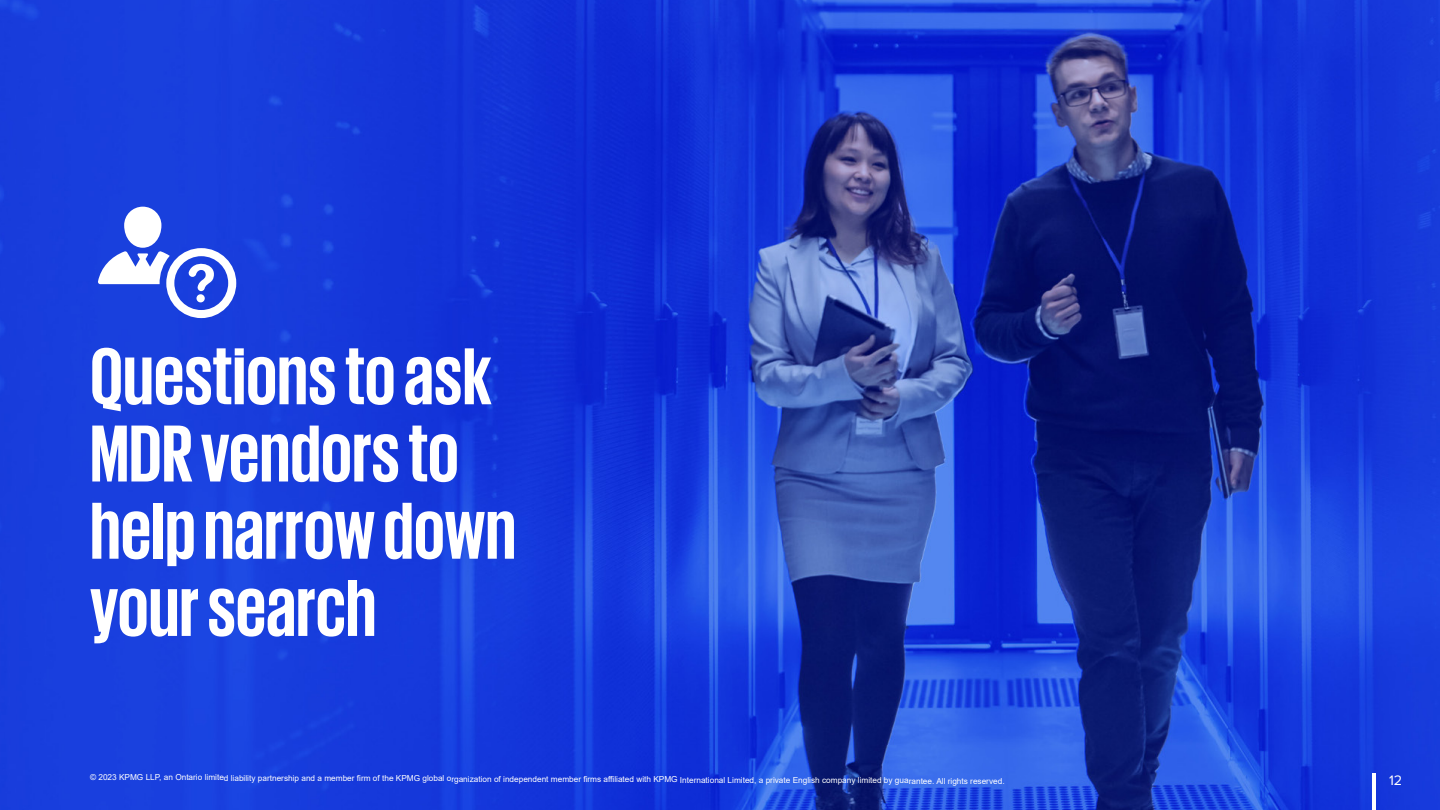
<style>
.page{position:relative;width:1440px;height:810px;background:#fff}
.page>*{position:absolute;margin:0;border:0;box-sizing:border-box;transform-origin:0 0}
.t1{font:700 82.5px/77.2px "KPMG";color:#fff}
.t2{font:14.25px "Proxima Nova";color:#fff}
.t3{font:8.25px "Arial";letter-spacing:-.005em;color:#fff}
</style>
<div class="page">
<img style="left:0;top:0;width:1440px;height:810px">
<hr style="left:1372px;top:774px;width:4px;height:36px;background:#fff">
<div style="left:124px;top:207px;width:37px;height:41px;background:#fff;border-radius:19px"></div>
<svg style="left:98px;top:248px;width:138px;height:70px"></svg>
<div style="left:196px;top:294px;width:9px;height:8px;background:#fff;border-radius:4px"></div>
<h1 class="t1" style="left:90px;top:335px;width:428px">Questions to ask<br>MDR vendors to help narrow down your search</h1>
<p class="t3" style="left:90px;top:773px;width:916px">© 2023 KPMG LLP, an Ontario limited liability partnership and a member firm of the KPMG global organization of independent member firms affiliated with KPMG International Limited, a private English company limited by guarantee. All rights reserved.</p>
<p class="t3" style="left:608px;top:774px;width:8px">f</p>
<h2 class="t2" style="left:1389px;top:770px;width:15px">12</h2>
</div>
